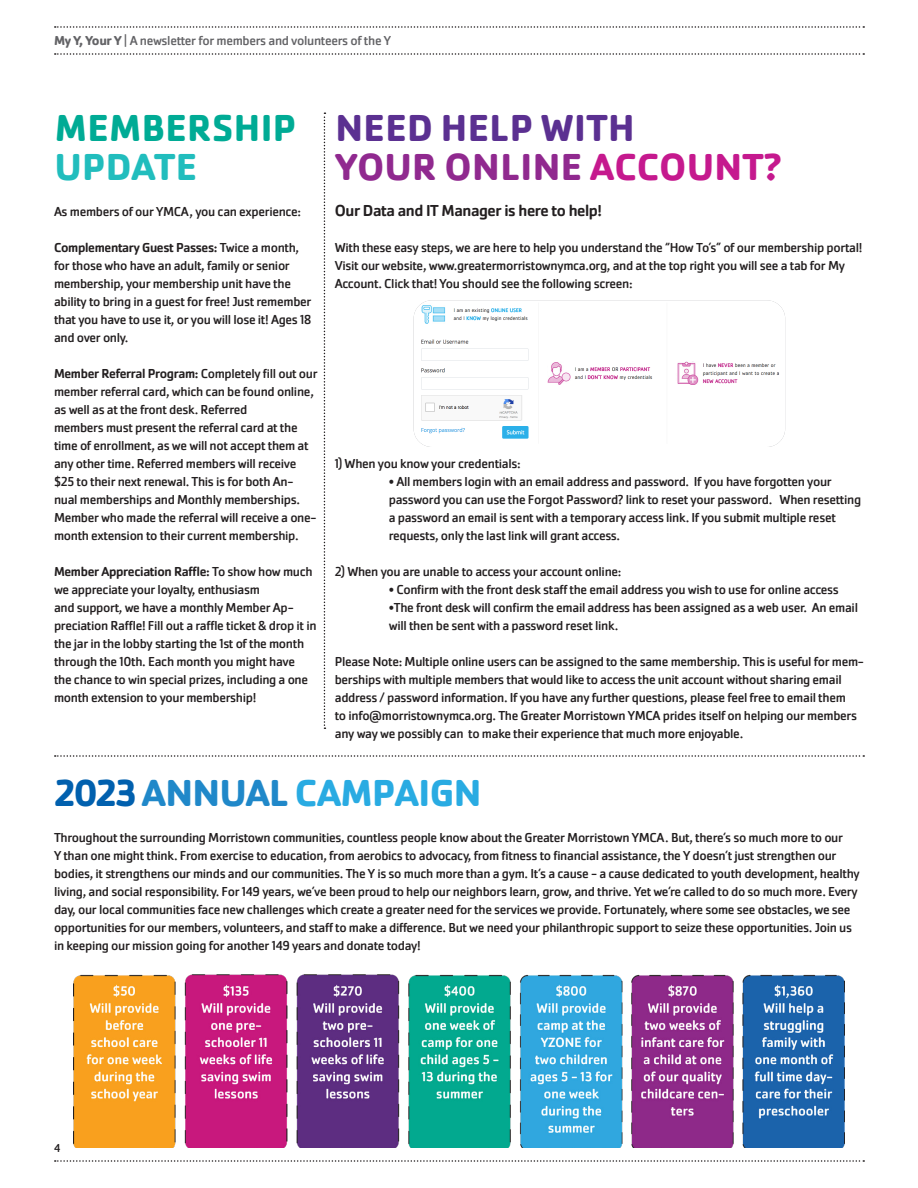
<style>
.page{position:relative;width:918px;height:1188px;background:#fff}
.page>*{position:absolute;margin:0;border:0;box-sizing:border-box;transform-origin:0 0}
.Heading_2{font:700 39px/39px "Cachet Pro";letter-spacing:.01em;color:#5b3091}
.Heading_2-2{font:700 39px "Cachet Pro";letter-spacing:-.015em;color:#29abe2}
.Heading_2-3{font:700 39px/39px "Cachet Pro";letter-spacing:.01em;color:#00ab95}
.Body_copy{font:500 16.5px "Cachet Pro";letter-spacing:-.025em;color:#231f20}
.Body_copy-2{font:13.5px/18px "Cachet Pro";letter-spacing:-.025em;color:#231f20}
.Address{font:13.5px "Cachet Pro";letter-spacing:-.025em;color:#636366}
.t1{font:12px "Cachet Pro";color:#231f20}
.s1{font-weight:700}
.s2{color:#21bdbd}
.s3{font-weight:500}
.s4{color:#90298f}
.s5{color:#c5198e}
.s6{color:#0160ae}
.s7{color:#2088c9}
</style>
<div class="page">
<svg style="left:55px;top:26px;width:809px;height:2px"></svg>
<svg style="left:55px;top:53px;width:809px;height:2px"></svg>
<svg style="left:55px;top:755px;width:809px;height:2px"></svg>
<svg style="left:55px;top:1160px;width:809px;height:2px"></svg>
<svg style="left:324px;top:112px;width:1px;height:617px"></svg>
<img style="left:74px;top:974px;width:771px;height:174px">
<img style="left:414px;top:300px;width:371px;height:147px">
<p class="Address" style="left:54px;top:33px;width:339px"><span class="s1">My Y, Your Y</span> | A newsletter for members and volunteers of the Y</p>
<p class="Heading_2-3" style="left:55px;top:109px;width:243px">MEMBERSHIP<br><span class="s2">UPDATE</span></p>
<p class="Body_copy-2" style="left:54px;top:203px;width:249px">As members of our YMCA, you can experience:</p>
<p class="Body_copy-2" style="left:54px;top:239px;width:259px"><span class="s3">Complementary Guest Passes:</span> Twice a month, for those who have an adult, family or senior membership, your membership unit have the ability to bring in a guest for free! Just remember that you have to use it, or you will lose it! Ages 18 and over only.</p>
<p class="Body_copy-2" style="left:54px;top:365px;width:265px"><span class="s3">Member Referral Program:</span> Completely fill out our member referral card, which can be found online, as well as at the front desk. Referred</p>
<p class="Body_copy-2" style="left:54px;top:419px;width:264px">members must present the referral card at the time of enrollment, as we will not accept them at any other time. Referred members will receive $25 to their next renewal. This is for both An&shy;nual memberships and Monthly memberships.<br>Member who made the referral will receive a one&shy;month extension to their current membership.</p>
<p class="Body_copy-2" style="left:54px;top:563px;width:260px"><span class="s3">Member Appreciation Raffle:</span> To show how much we appreciate your loyalty, enthusiasm</p>
<p class="Body_copy-2" style="left:54px;top:599px;width:264px">and support, we have a monthly Member Ap&shy;preciation Raffle! Fill out a raffle ticket &amp; drop it in the jar in the lobby starting the 1st of the month through the 10th. Each month you might have<br>the chance to win special prizes, including a one month extension to your membership!</p>
<p class="Heading_2" style="left:336px;top:109px;width:447px">NEED HELP WITH<br><span class="s4">YOUR ONLINE</span> <span class="s5">ACCOUNT?</span></p>
<p class="Body_copy" style="left:335px;top:201px;width:269px">Our Data and IT Manager is here to help!</p>
<p class="Body_copy-2" style="left:335px;top:239px;width:529px">With these easy steps, we are here to help you understand the “How To’s” of our membership portal!</p>
<p class="Body_copy-2" style="left:335px;top:257px;width:512px">Visit our website, www.greatermorristownymca.org, and at the top right you will see a tab for My<br>Account. Click that! You should see the following screen:</p>
<p class="Body_copy-2" style="left:335px;top:455px;width:187px">1) When you know your credentials:</p>
<p class="Body_copy-2" style="left:389px;top:473px;width:474px">• All members login with an email address and password. If you have forgotten your password you can use the Forgot Password? link to reset your password. When resetting a password an email is sent with a temporary access link. If you submit multiple reset requests, only the last link will grant access.</p>
<p class="Body_copy-2" style="left:335px;top:563px;width:288px">2) When you are unable to access your account online:</p>
<p class="Body_copy-2" style="left:389px;top:581px;width:452px">• Confirm with the front desk staff the email address you wish to use for online access</p>
<p class="Body_copy-2" style="left:389px;top:599px;width:471px">•The front desk will confirm the email address has been assigned as a web user. An email will then be sent with a password reset link.</p>
<p class="Body_copy-2" style="left:335px;top:653px;width:531px">Please Note: Multiple online users can be assigned to the same membership. This is useful for mem&shy;berships with multiple members that would like to access the unit account without sharing email address / password information. If you have any further questions, please feel free to email them<br>to info@morristownymca.org. The Greater Morristown YMCA prides itself on helping our members any way we possibly can to make their experience that much more enjoyable.</p>
<p class="Heading_2-2" style="left:54px;top:768px;width:429px"><span class="s6">2023</span> <span class="s7">ANNUAL</span> CAMPAIGN</p>
<p class="Body_copy-2" style="left:54px;top:828px;width:807px">Throughout the surrounding Morristown communities, countless people know about the Greater Morristown YMCA. But, there’s so much more to our<br>Y than one might think. From exercise to education, from aerobics to advocacy, from fitness to financial assistance, the Y doesn’t just strengthen our bodies, it strengthens our minds and our communities. The Y is so much more than a gym. It’s a cause - a cause dedicated to youth development, healthy living, and social responsibility. For 149 years, we’ve been proud to help our neighbors learn, grow, and thrive. Yet we’re called to do so much more. Every day, our local communities face new challenges which create a greater need for the services we provide. Fortunately, where some see obstacles, we see opportunities for our members, volunteers, and staff to make a difference. But we need your philanthropic support to seize these opportunities. Join us in keeping our mission going for another 149 years and donate today!</p>
<p class="t1" style="left:54px;top:1141px;width:8px">4</p>
</div>
